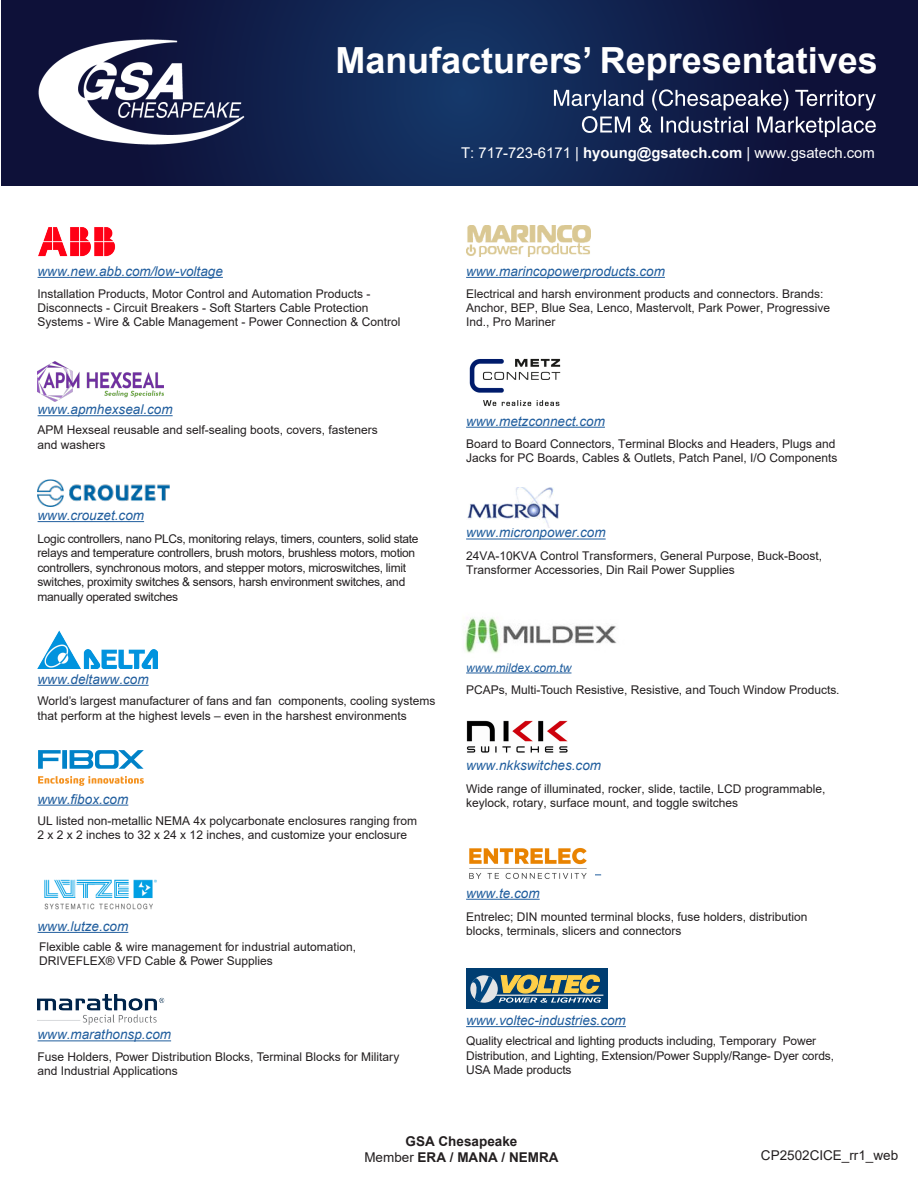
<style>
.page{position:relative;width:918px;height:1188px;background:#fff}
.page>*{position:absolute;margin:0;border:0;box-sizing:border-box;transform-origin:0 0}
.t1{font:700 36px "Arial";color:#fff}
.t2{font:14.85px "Arial";color:#fff}
.t3{font:italic 13.5px "Arial";color:#215e9e}
.t4{font:700 13.5px/16.2px "Arial";color:#231f20;text-align:center}
.t5{font:13.5px "Arial";color:#231f20}
.t6{font:12px/14.4px "Arial";color:#231f20}
.t7{font:12px/14.4px "Arial";letter-spacing:-.025em;color:#231f20}
.t8{font:italic 12px "Arial";color:#215e9e}
.s1{font-weight:700}
.s2{font-weight:400}
</style>
<div class="page">
<svg style="left:2px;top:0;width:916px;height:185px;background:#10214d"></svg>
<svg style="left:554px;top:89px;width:322px;height:48px;background:#40496a"></svg>
<img style="left:28px;top:4px;width:231px;height:152px">
<hr style="left:38px;top:685px;width:111px;height:1px;background:#215e9e">
<img style="left:38px;top:631px;width:119px;height:37px">
<hr style="left:38px;top:932px;width:90px;height:1px;background:#215e9e">
<img style="left:44px;top:879px;width:113px;height:31px">
<hr style="left:38px;top:1040px;width:133px;height:1px;background:#215e9e">
<img style="left:38px;top:995px;width:126px;height:30px">
<hr style="left:466px;top:277px;width:199px;height:1px;background:#215e9e">
<img style="left:466px;top:225px;width:125px;height:32px">
<hr style="left:466px;top:427px;width:139px;height:1px;background:#215e9e">
<img style="left:469px;top:358px;width:92px;height:48px">
<img style="left:466px;top:720px;width:101px;height:33px">
<hr style="left:466px;top:539px;width:140px;height:1px;background:#215e9e">
<img style="left:467px;top:487px;width:92px;height:40px">
<hr style="left:38px;top:277px;width:185px;height:1px;background:#215e9e">
<img style="left:38px;top:227px;width:77px;height:30px">
<img style="left:38px;top:479px;width:131px;height:27px">
<hr style="left:38px;top:521px;width:106px;height:1px;background:#215e9e">
<hr style="left:38px;top:805px;width:90px;height:1px;background:#215e9e">
<img style="left:38px;top:750px;width:106px;height:36px">
<hr style="left:38px;top:415px;width:135px;height:1px;background:#215e9e">
<img style="left:38px;top:361px;width:125px;height:41px">
<hr style="left:466px;top:875px;width:135px;height:1px;background:#215e9e">
<img style="left:466px;top:848px;width:129px;height:31px">
<hr style="left:466px;top:899px;width:74px;height:1px;background:#215e9e">
<hr style="left:466px;top:1026px;width:160px;height:1px;background:#215e9e">
<div style="left:466px;top:968px;width:141px;height:41px;background:#003d71"></div>
<hr style="left:496px;top:995px;width:107px;height:1px;background:#e3e4e5">
<svg style="left:470px;top:974px;width:131px;height:29px"></svg>
<img style="left:465px;top:617px;width:152px;height:36px">
<hr style="left:466px;top:673px;width:105px;height:1px;background:#215e9e">
<h1 class="t1" style="left:336px;top:35px;width:544px">Manufacturers’ Representatives</h1>
<p class="t2" style="left:461px;top:143px;width:415px">T: 717-723-6171 | <span class="s1">hyoung@gsatech.com</span> | www.gsatech.com</p>
<p class="t3" style="left:38px;top:262px;width:187px">www.new.abb.com/low-voltage</p>
<p class="t6" style="left:38px;top:286px;width:364px">Installation Products, Motor Control and Automation Products -<br>Disconnects - Circuit Breakers - Soft Starters Cable Protection<br>Systems - Wire &amp; Cable Management - Power Connection &amp; Control</p>
<p class="t3" style="left:38px;top:401px;width:137px">www.apmhexseal.com</p>
<p class="t6" style="left:38px;top:423px;width:342px">APM Hexseal reusable and self-sealing boots, covers, fasteners and washers</p>
<p class="t3" style="left:38px;top:507px;width:108px">www.crouzet.com</p>
<p class="t7" style="left:38px;top:531px;width:383px">Logic controllers, nano PLCs, monitoring relays, timers, counters, solid state relays and temperature controllers, brush motors, brushless motors, motion controllers, synchronous motors, and stepper motors, microswitches, limit switches, proximity switches &amp; sensors, harsh environment switches, and manually operated switches</p>
<p class="t3" style="left:38px;top:670px;width:113px">www.deltaww.com</p>
<p class="t6" style="left:38px;top:694px;width:400px">World’s largest manufacturer of fans and fan components, cooling systems that perform at the highest levels – even in the harshest environments</p>
<p class="t3" style="left:38px;top:790px;width:92px">www.fibox.com</p>
<p class="t6" style="left:38px;top:813px;width:381px">UL listed non-metallic NEMA 4x polycarbonate enclosures ranging from<br>2 x 2 x 2 inches to 32 x 24 x 12 inches, and customize your enclosure</p>
<p class="t3" style="left:38px;top:917px;width:92px">www.lutze.com</p>
<p class="t6" style="left:39px;top:939px;width:319px">Flexible cable &amp; wire management for industrial automation,<br>DRIVEFLEX® VFD Cable &amp; Power Supplies</p>
<p class="t3" style="left:38px;top:1026px;width:135px">www.marathonsp.com</p>
<p class="t6" style="left:38px;top:1049px;width:363px">Fuse Holders, Power Distribution Blocks, Terminal Blocks for Military and Industrial Applications</p>
<p class="t3" style="left:466px;top:262px;width:200px">www.marincopowerproducts.com</p>
<p class="t6" style="left:466px;top:286px;width:366px">Electrical and harsh environment products and connectors. Brands:<br>Anchor, BEP, Blue Sea, Lenco, Mastervolt, Park Power, Progressive<br>Ind., Pro Mariner</p>
<p class="t3" style="left:466px;top:412px;width:140px">www.metzconnect.com</p>
<p class="t6" style="left:466px;top:437px;width:373px">Board to Board Connectors, Terminal Blocks and Headers, Plugs and<br>Jacks for PC Boards, Cables &amp; Outlets, Patch Panel, I/O Components</p>
<p class="t3" style="left:466px;top:524px;width:141px">www.micronpower.com</p>
<p class="t6" style="left:466px;top:548px;width:358px">24VA-10KVA Control Transformers, General Purpose, Buck-Boost,<br>Transformer Accessories, Din Rail Power Supplies</p>
<p class="t8" style="left:466px;top:660px;width:107px">www.mildex.com.tw</p>
<p class="t6" style="left:466px;top:683px;width:375px">PCAPs, Multi-Touch Resistive, Resistive, and Touch Window Products.</p>
<p class="t3" style="left:466px;top:757px;width:137px">www.nkkswitches.com</p>
<p class="t6" style="left:466px;top:781px;width:361px">Wide range of illuminated, rocker, slide, tactile, LCD programmable, keylock, rotary, surface mount, and toggle switches</p>
<p class="t3" style="left:466px;top:884px;width:75px">www.te.com</p>
<p class="t6" style="left:466px;top:909px;width:343px">Entrelec; DIN mounted terminal blocks, fuse holders, distribution blocks, terminals, slicers and connectors</p>
<p class="t3" style="left:466px;top:1012px;width:161px">www.voltec-industries.com</p>
<p class="t6" style="left:466px;top:1034px;width:369px">Quality electrical and lighting products including, Temporary Power<br>Distribution, and Lighting, Extension/Power Supply/Range- Dyer cords,<br>USA Made products</p>
<p class="t4" style="left:364px;top:1133px;width:196px">GSA Chesapeake<br><span class="s2">Member</span> ERA / MANA / NEMRA</p>
<p class="t5" style="left:761px;top:1146px;width:139px">CP2502CICE_rr1_web</p>
</div>
